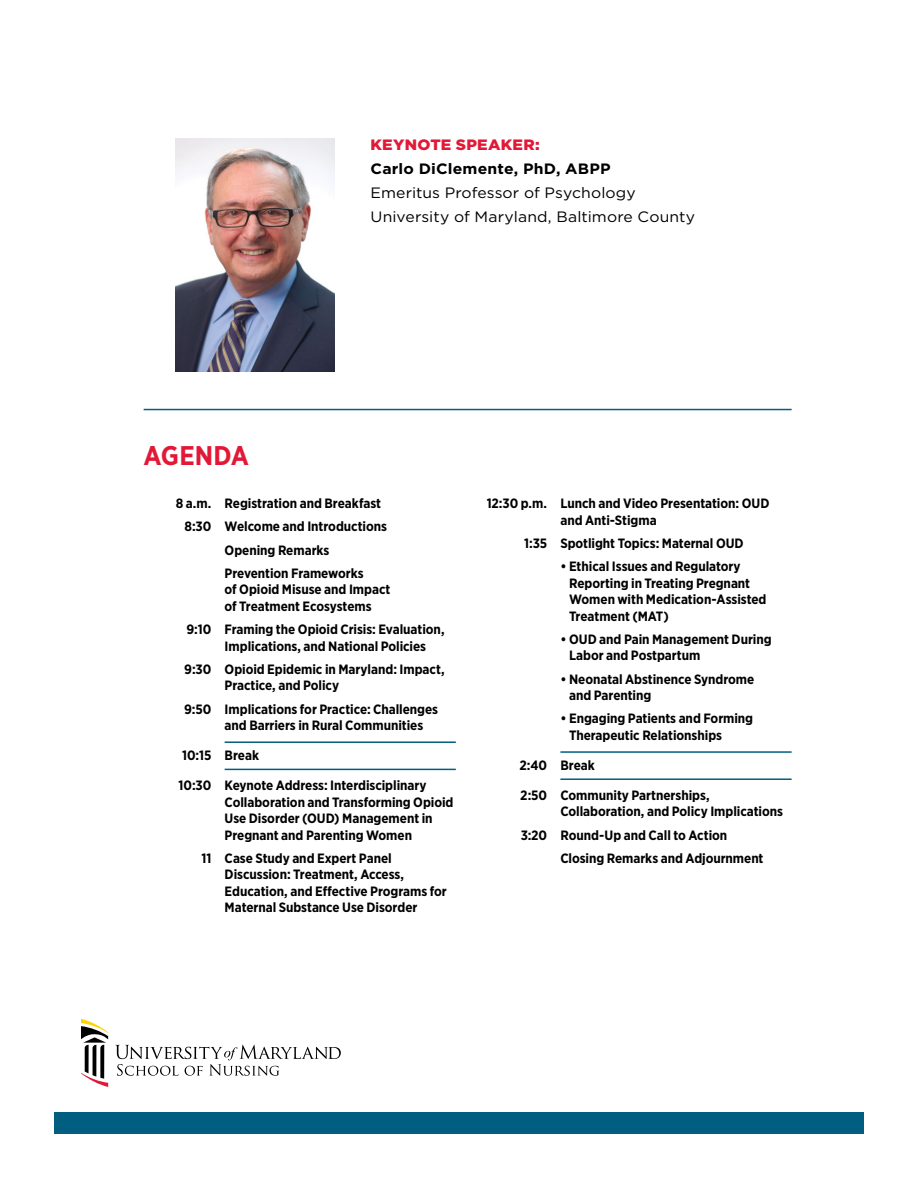
<style>
.page{position:relative;width:918px;height:1188px;background:#fff}
.page>*{position:absolute;margin:0;border:0;box-sizing:border-box;transform-origin:0 0}
.t1{font:700 27px "Gotham Narrow";letter-spacing:.005em;color:#e31837}
.t2{font:15px/24px "Gotham";letter-spacing:.005em;color:#000;scale:1.05 1}
.t3{font:900 15px "Gotham";letter-spacing:.015em;color:#e31837;scale:1.05 1}
.t4{font:700 13.5px/16.5px "Gotham Narrow";letter-spacing:-.005em;color:#000}
.s1{font-weight:700}
</style>
<div class="page">
<img style="left:175px;top:138px;width:159px;height:234px">
<hr style="left:144px;top:409px;width:648px;height:1px;background:#005f80">
<hr style="left:225px;top:741px;width:231px;height:2px;background:#005f80">
<hr style="left:560px;top:751px;width:232px;height:2px;background:#005f80">
<hr style="left:225px;top:769px;width:231px;height:1px;background:#005f80">
<hr style="left:560px;top:778px;width:232px;height:2px;background:#005f80">
<svg style="left:115px;top:1045px;width:226px;height:31px"></svg>
<svg style="left:81px;top:1019px;width:27px;height:68px"></svg>
<div style="left:54px;top:1113px;width:810px;height:21px;background:#005f80"></div>
<p class="t3" style="left:371px;top:135px;width:163px">KEYNOTE SPEAKER:</p>
<p class="t2" style="left:371px;top:157px;width:311px"><span class="s1">Carlo DiClemente, PhD, ABPP<br></span>Emeritus Professor of Psychology<br>University of Maryland, Baltimore County</p>
<p class="t1" style="left:144px;top:438px;width:107px">AGENDA</p>
<p class="t4" style="left:176px;top:495px;width:207px">8 a.m. Registration and Breakfast</p>
<p class="t4" style="left:184px;top:518px;width:204px">8:30 Welcome and Introductions</p>
<p class="t4" style="left:225px;top:541px;width:106px">Opening Remarks</p>
<p class="t4" style="left:225px;top:565px;width:167px">Prevention Frameworks<br>of Opioid Misuse and Impact of Treatment Ecosystems</p>
<p class="t4" style="left:225px;top:621px;width:222px;text-indent:-38px">9:10 Framing the Opioid Crisis: Evaluation,<br>Implications, and National Policies</p>
<p class="t4" style="left:225px;top:661px;width:222px;text-indent:-40px">9:30 Opioid Epidemic in Maryland: Impact,<br>Practice, and Policy</p>
<p class="t4" style="left:225px;top:700px;width:215px;text-indent:-41px">9:50 Implications for Practice: Challenges and Barriers in Rural Communities</p>
<p class="t4" style="left:182px;top:747px;width:79px">10:15 Break</p>
<p class="t4" style="left:225px;top:777px;width:230px;text-indent:-46px">10:30 Keynote Address: Interdisciplinary Collaboration and Transforming Opioid Use Disorder (OUD) Management in Pregnant and Parenting Women</p>
<p class="t4" style="left:225px;top:850px;width:224px;text-indent:-23px">11 Case Study and Expert Panel Discussion: Treatment, Access, Education, and Effective Programs for Maternal Substance Use Disorder</p>
<p class="t4" style="left:560px;top:495px;width:211px;text-indent:-74px">12:30 p.m. Lunch and Video Presentation: OUD and Anti-Stigma</p>
<p class="t4" style="left:524px;top:535px;width:221px">1:35 Spotlight Topics: Maternal OUD</p>
<p class="t4" style="left:569px;top:558px;width:199px;text-indent:-9px">• Ethical Issues and Regulatory<br>Reporting in Treating Pregnant<br>Women with Medication-Assisted<br>Treatment (MAT)</p>
<p class="t4" style="left:569px;top:631px;width:204px;text-indent:-9px">• OUD and Pain Management During<br>Labor and Postpartum</p>
<p class="t4" style="left:569px;top:670px;width:187px;text-indent:-9px">• Neonatal Abstinence Syndrome and Parenting</p>
<p class="t4" style="left:569px;top:710px;width:186px;text-indent:-9px">• Engaging Patients and Forming<br>Therapeutic Relationships</p>
<p class="t4" style="left:520px;top:757px;width:77px">2:40 Break</p>
<p class="t4" style="left:560px;top:787px;width:224px;text-indent:-40px">2:50 Community Partnerships,<br>Collaboration, and Policy Implications</p>
<p class="t4" style="left:521px;top:826px;width:208px">3:20 Round-Up and Call to Action</p>
<p class="t4" style="left:560px;top:850px;width:205px">Closing Remarks and Adjournment</p>
</div>
